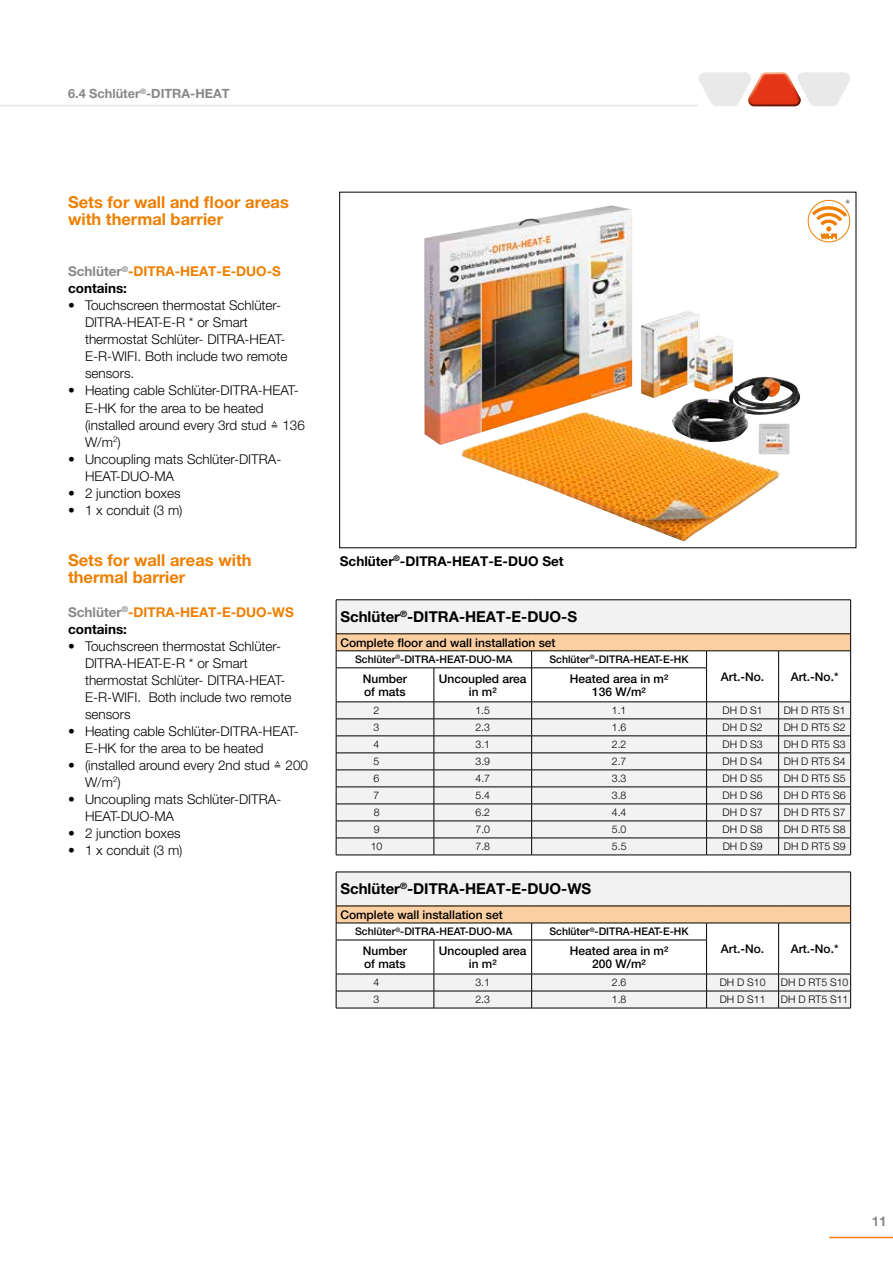
<style>
.page{position:relative;width:893px;height:1263px;background:#fff}
.page>*{position:absolute;margin:0;border:0;box-sizing:border-box;transform-origin:0 0}
.t1{font:700 16.5px/17px "Helvetica Neue LT Pro";color:#ee7f00}
.t2{font:700 15px "Helvetica Neue LT Pro";color:#000}
.t3{font:300 13.5px/17px "Helvetica Neue LT Pro";color:#000}
.t4{font:700 13.5px/17px "Helvetica Neue LT Pro";color:#ee7f00}
.t5{font:700 13.5px "Helvetica Neue LT Pro";color:#000}
.t6{font:700 13.5px "Helvetica Neue LT Pro";color:#87888a}
.t7{font:700 12.75px "Helvetica Neue LT Pro";color:#87888a}
.t8{font:500 12px/12.8px "Helvetica Neue LT Pro";color:#000;text-align:center}
.t9{font:700 condensed 12px "Helvetica Neue LT Pro";color:#87888a}
.t10{font:300 10.5px "Helvetica Neue LT Pro";color:#000}
.t11{font:500 10.5px "Helvetica Neue LT Pro";color:#000}
.t12{font:6.6px "Arial Rounded MT Bold";color:#ee7f00}
.s1{color:#87888a}
.s2{color:#000}
</style>
<div class="page">
<hr style="left:829px;top:1237px;width:64px;height:1px;background:#ee7f00">
<svg style="left:461px;top:199px;width:390px;height:343px"></svg>
<img style="left:424px;top:205px;width:380px;height:240px">
<svg style="left:808px;top:200px;width:42px;height:42px"></svg>
<hr style="left:0;top:105px;width:699px;height:1px;background:#e9e9ea">
<svg style="left:699px;top:72px;width:151px;height:34px"></svg>
<div style="left:337px;top:600px;width:513px;height:33px;background:#f2f2f3"></div>
<hr style="left:336px;top:599px;width:98px;height:1px;background:#000">
<hr style="left:336px;top:600px;width:1px;height:34px;background:#000">
<hr style="left:434px;top:599px;width:98px;height:1px;background:#000">
<hr style="left:532px;top:599px;width:175px;height:1px;background:#000">
<hr style="left:707px;top:599px;width:72px;height:1px;background:#000">
<hr style="left:779px;top:599px;width:72px;height:1px;background:#000">
<hr style="left:850px;top:600px;width:1px;height:34px;background:#000">
<hr style="left:336px;top:633px;width:98px;height:1px;background:#000">
<hr style="left:434px;top:633px;width:98px;height:1px;background:#000">
<hr style="left:532px;top:633px;width:175px;height:1px;background:#000">
<hr style="left:707px;top:633px;width:72px;height:1px;background:#000">
<hr style="left:779px;top:633px;width:72px;height:1px;background:#000">
<svg style="left:336px;top:634px;width:515px;height:221px"></svg>
<hr style="left:336px;top:855px;width:98px;height:1px;background:#000">
<hr style="left:434px;top:855px;width:98px;height:1px;background:#000">
<hr style="left:532px;top:855px;width:175px;height:1px;background:#000">
<hr style="left:707px;top:855px;width:72px;height:1px;background:#000">
<hr style="left:779px;top:855px;width:72px;height:1px;background:#000">
<hr style="left:336px;top:667px;width:98px;height:1px;background:#000">
<hr style="left:434px;top:667px;width:98px;height:1px;background:#000">
<hr style="left:532px;top:667px;width:175px;height:1px;background:#000">
<div style="left:337px;top:873px;width:513px;height:33px;background:#f2f2f3"></div>
<hr style="left:336px;top:872px;width:98px;height:1px;background:#000">
<hr style="left:336px;top:872px;width:1px;height:34px;background:#000">
<hr style="left:434px;top:872px;width:98px;height:1px;background:#000">
<hr style="left:532px;top:872px;width:175px;height:1px;background:#000">
<hr style="left:707px;top:872px;width:72px;height:1px;background:#000">
<hr style="left:779px;top:872px;width:72px;height:1px;background:#000">
<hr style="left:850px;top:872px;width:1px;height:34px;background:#000">
<svg style="left:336px;top:906px;width:515px;height:102px"></svg>
<hr style="left:336px;top:1008px;width:98px;height:1px;background:#000">
<hr style="left:434px;top:1008px;width:98px;height:1px;background:#000">
<hr style="left:532px;top:1008px;width:175px;height:1px;background:#000">
<hr style="left:707px;top:1008px;width:72px;height:1px;background:#000">
<hr style="left:779px;top:1008px;width:72px;height:1px;background:#000">
<p class="t7" style="left:68px;top:86px;width:163px">6.4 Schlüter<sup>®</sup>-DITRA-HEAT</p>
<p class="t1" style="left:68px;top:194px;width:222px">Sets for wall and floor areas with thermal barrier</p>
<p class="t4" style="left:68px;top:263px;width:215px"><span class="s1">Schlüter</span><sup>®</sup>-DITRA-HEAT-E-DUO-S <span class="s2">contains:</span></p>
<p class="t3" style="left:85px;top:297px;width:204px;text-indent:-17px">• Touchscreen thermostat Schlüter-<br>DITRA-HEAT-E-R * or Smart thermostat Schlüter- DITRA-HEAT-<br>E-R-WIFI. Both include two remote sensors.</p>
<p class="t3" style="left:85px;top:382px;width:221px;text-indent:-17px">• Heating cable Schlüter-DITRA-HEAT-<br>E-HK for the area to be heated (installed around every 3rd stud ≙ 136<br>W/m<sup>2</sup>)</p>
<p class="t3" style="left:85px;top:450px;width:198px;text-indent:-17px">• Uncoupling mats Schlüter-DITRA-<br>HEAT-DUO-MA</p>
<p class="t3" style="left:68px;top:484px;width:114px">• 2 junction boxes</p>
<p class="t3" style="left:68px;top:501px;width:116px">• 1 x conduit (3 m)</p>
<p class="t1" style="left:68px;top:551px;width:185px">Sets for wall areas with thermal barrier</p>
<p class="t4" style="left:68px;top:603px;width:227px"><span class="s1">Schlüter</span><sup>®</sup>-DITRA-HEAT-E-DUO-WS <span class="s2">contains:</span></p>
<p class="t3" style="left:85px;top:637px;width:208px;text-indent:-17px">• Touchscreen thermostat Schlüter-<br>DITRA-HEAT-E-R * or Smart thermostat Schlüter- DITRA-HEAT-<br>E-R-WIFI. Both include two remote sensors</p>
<p class="t3" style="left:85px;top:722px;width:215px;text-indent:-17px">• Heating cable Schlüter-DITRA-HEAT-<br>E-HK for the area to be heated</p>
<p class="t3" style="left:85px;top:756px;width:225px;text-indent:-17px">• (installed around every 2nd stud ≙ 200<br>W/m<sup>2</sup>)</p>
<p class="t3" style="left:85px;top:790px;width:198px;text-indent:-17px">• Uncoupling mats Schlüter-DITRA-<br>HEAT-DUO-MA</p>
<p class="t3" style="left:68px;top:824px;width:114px">• 2 junction boxes</p>
<p class="t3" style="left:68px;top:841px;width:116px">• 1 x conduit (3 m)</p>
<p class="t5" style="left:340px;top:552px;width:225px">Schlüter<sup>®</sup>-DITRA-HEAT-E-DUO Set</p>
<p class="t9" style="left:846px;top:197px;width:6px">*</p>
<p class="t12" style="left:821px;top:232px;width:17px">Wi-Fi</p>
<p class="t2" style="left:340px;top:607px;width:238px">Schlüter<sup>®</sup>-DITRA-HEAT-E-DUO-S</p>
<p class="t8" style="left:340px;top:636px;width:217px">Complete floor and wall installation set</p>
<p class="t8" style="left:363px;top:672px;width:46px">Number</p>
<p class="t8" style="left:721px;top:670px;width:45px">Art.-No.</p>
<p class="t8" style="left:791px;top:670px;width:49px">Art.-No.*</p>
<p class="t8" style="left:364px;top:685px;width:43px">of mats</p>
<p class="t11" style="left:355px;top:653px;width:159px">Schlüter<sup>®</sup>-DITRA-HEAT-DUO-MA</p>
<p class="t11" style="left:549px;top:653px;width:141px">Schlüter<sup>®</sup>-DITRA-HEAT-E-HK</p>
<p class="t8" style="left:439px;top:672px;width:89px">Uncoupled area in m²</p>
<p class="t8" style="left:570px;top:672px;width:100px">Heated area in m²<br>136 W/m²</p>
<p class="t10" style="left:374px;top:704px;width:7px">2</p>
<p class="t10" style="left:475px;top:704px;width:16px">1.5</p>
<p class="t10" style="left:612px;top:704px;width:16px">1.1</p>
<p class="t10" style="left:723px;top:704px;width:42px">DH D S1</p>
<p class="t10" style="left:784px;top:704px;width:63px">DH D RT5 S1</p>
<p class="t10" style="left:374px;top:721px;width:7px">3</p>
<p class="t10" style="left:475px;top:721px;width:16px">2.3</p>
<p class="t10" style="left:612px;top:721px;width:16px">1.6</p>
<p class="t10" style="left:723px;top:721px;width:42px">DH D S2</p>
<p class="t10" style="left:784px;top:721px;width:63px">DH D RT5 S2</p>
<p class="t10" style="left:374px;top:738px;width:7px">4</p>
<p class="t10" style="left:475px;top:738px;width:16px">3.1</p>
<p class="t10" style="left:612px;top:738px;width:16px">2.2</p>
<p class="t10" style="left:723px;top:738px;width:42px">DH D S3</p>
<p class="t10" style="left:784px;top:738px;width:63px">DH D RT5 S3</p>
<p class="t10" style="left:374px;top:755px;width:7px">5</p>
<p class="t10" style="left:475px;top:755px;width:16px">3.9</p>
<p class="t10" style="left:612px;top:755px;width:16px">2.7</p>
<p class="t10" style="left:723px;top:755px;width:42px">DH D S4</p>
<p class="t10" style="left:784px;top:755px;width:63px">DH D RT5 S4</p>
<p class="t10" style="left:374px;top:772px;width:7px">6</p>
<p class="t10" style="left:475px;top:772px;width:16px">4.7</p>
<p class="t10" style="left:612px;top:772px;width:16px">3.3</p>
<p class="t10" style="left:723px;top:772px;width:42px">DH D S5</p>
<p class="t10" style="left:784px;top:772px;width:63px">DH D RT5 S5</p>
<p class="t10" style="left:374px;top:789px;width:7px">7</p>
<p class="t10" style="left:475px;top:789px;width:16px">5.4</p>
<p class="t10" style="left:612px;top:789px;width:16px">3.8</p>
<p class="t10" style="left:723px;top:789px;width:42px">DH D S6</p>
<p class="t10" style="left:784px;top:789px;width:63px">DH D RT5 S6</p>
<p class="t10" style="left:374px;top:806px;width:7px">8</p>
<p class="t10" style="left:475px;top:806px;width:16px">6.2</p>
<p class="t10" style="left:612px;top:806px;width:16px">4.4</p>
<p class="t10" style="left:723px;top:806px;width:42px">DH D S7</p>
<p class="t10" style="left:784px;top:806px;width:63px">DH D RT5 S7</p>
<p class="t10" style="left:374px;top:823px;width:7px">9</p>
<p class="t10" style="left:476px;top:823px;width:16px">7.0</p>
<p class="t10" style="left:612px;top:823px;width:16px">5.0</p>
<p class="t10" style="left:723px;top:823px;width:42px">DH D S8</p>
<p class="t10" style="left:784px;top:823px;width:63px">DH D RT5 S8</p>
<p class="t10" style="left:371px;top:840px;width:13px">10</p>
<p class="t10" style="left:476px;top:840px;width:16px">7.8</p>
<p class="t10" style="left:612px;top:840px;width:16px">5.5</p>
<p class="t10" style="left:723px;top:840px;width:42px">DH D S9</p>
<p class="t10" style="left:784px;top:840px;width:63px">DH D RT5 S9</p>
<p class="t2" style="left:340px;top:880px;width:252px">Schlüter<sup>®</sup>-DITRA-HEAT-E-DUO-WS</p>
<p class="t8" style="left:340px;top:908px;width:164px">Complete wall installation set</p>
<p class="t8" style="left:363px;top:944px;width:46px">Number</p>
<p class="t8" style="left:721px;top:942px;width:45px">Art.-No.</p>
<p class="t8" style="left:791px;top:942px;width:49px">Art.-No.*</p>
<p class="t8" style="left:364px;top:957px;width:43px">of mats</p>
<p class="t11" style="left:355px;top:925px;width:159px">Schlüter<sup>®</sup>-DITRA-HEAT-DUO-MA</p>
<p class="t11" style="left:549px;top:925px;width:141px">Schlüter<sup>®</sup>-DITRA-HEAT-E-HK</p>
<p class="t8" style="left:439px;top:944px;width:89px">Uncoupled area in m²</p>
<p class="t8" style="left:570px;top:944px;width:100px">Heated area in m²<br>200 W/m²</p>
<p class="t10" style="left:374px;top:976px;width:7px">4</p>
<p class="t10" style="left:475px;top:976px;width:16px">3.1</p>
<p class="t10" style="left:612px;top:976px;width:16px">2.6</p>
<p class="t10" style="left:720px;top:976px;width:47px">DH D S10</p>
<p class="t10" style="left:781px;top:976px;width:69px">DH D RT5 S10</p>
<p class="t10" style="left:374px;top:993px;width:7px">3</p>
<p class="t10" style="left:475px;top:993px;width:16px">2.3</p>
<p class="t10" style="left:612px;top:993px;width:16px">1.8</p>
<p class="t10" style="left:720px;top:993px;width:47px">DH D S11</p>
<p class="t10" style="left:781px;top:993px;width:69px">DH D RT5 S11</p>
<p class="t6" style="left:872px;top:1213px;width:17px">11</p>
</div>
